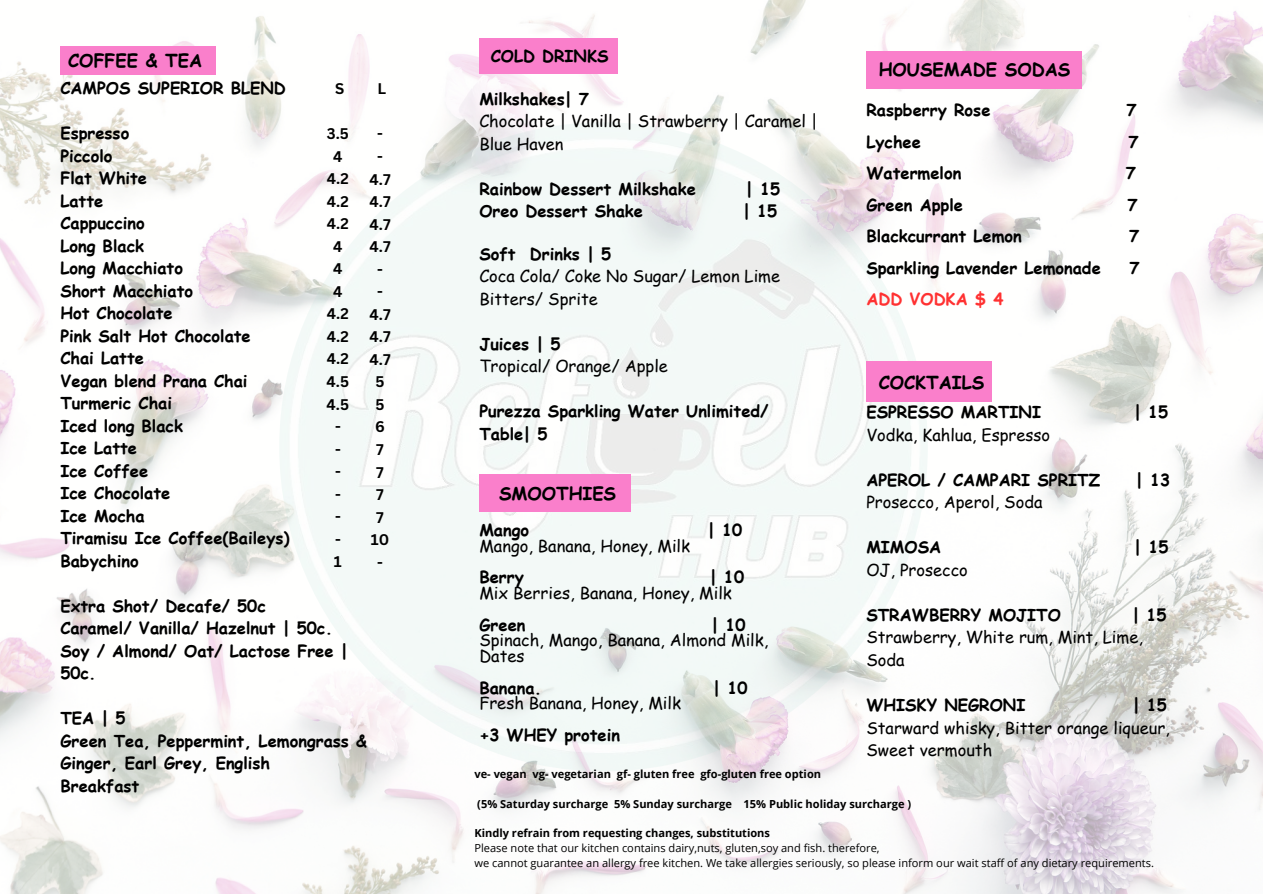
<style>
.page{position:relative;width:1263px;height:894px;background:#fff}
.page>*{position:absolute;margin:0;border:0;box-sizing:border-box;transform-origin:0 0}
.t1{font:700 18px "Comic Sans MS";color:#000}
.t2{font:700 16.5px/22.5px "Comic Sans MS";color:#000}
.t3{font:16.5px/22.5px "Comic Sans MS";color:#000}
.t4{font:700 16.5px "Comic Sans MS";color:#ff3131}
.t5{font:700 15px/22.5px "Canva Sans";color:#000;text-align:center}
.t6{font:11.1px "Open Sans";color:#000}
.t7{font:700 11.1px "Open Sans";color:#000}
.s1{font-weight:700}
</style>
<div class="page">
<img style="left:0;top:0;width:1263px;height:893px">
<img style="left:279px;top:122px;width:649px;height:649px;border-radius:50%">
<div style="left:60px;top:46px;width:156px;height:28px;background:#fa7fcb"></div>
<div style="left:479px;top:38px;width:139px;height:35px;background:#fa7fcb"></div>
<div style="left:479px;top:473px;width:151px;height:38px;background:#fa7fcb"></div>
<div style="left:866px;top:51px;width:216px;height:37px;background:#fa7fcb"></div>
<div style="left:866px;top:361px;width:126px;height:41px;background:#fa7fcb"></div>
<h3 class="t1" style="left:68px;top:47px;width:136px">COFFEE &amp; TEA</h3>
<p class="t2" style="left:491px;top:44px;width:119px">COLD DRINKS</p>
<p class="t1" style="left:879px;top:57px;width:193px">HOUSEMADE SODAS</p>
<h3 class="t2" style="left:866px;top:98px;width:126px">Raspberry Rose</h3>
<h3 class="t2" style="left:1126px;top:98px;width:12px">7</h3>
<h3 class="t2" style="left:866px;top:130px;width:56px">Lychee</h3>
<h3 class="t2" style="left:1128px;top:130px;width:12px">7</h3>
<h1 class="t2" style="left:866px;top:161px;width:97px">Watermelon</h1>
<h1 class="t2" style="left:1126px;top:161px;width:12px">7</h1>
<p class="t2" style="left:866px;top:193px;width:98px">Green Apple</p>
<p class="t2" style="left:1128px;top:193px;width:12px">7</p>
<h4 class="t2" style="left:866px;top:224px;width:157px">Blackcurrant Lemon</h4>
<h4 class="t2" style="left:1129px;top:224px;width:12px">7</h4>
<h4 class="t2" style="left:866px;top:256px;width:236px">Sparkling Lavender Lemonade</h4>
<h4 class="t2" style="left:1129px;top:256px;width:12px">7</h4>
<h3 class="t4" style="left:866px;top:287px;width:139px">ADD VODKA $ 4</h3>
<h1 class="t2" style="left:60px;top:76px;width:227px">CAMPOS SUPERIOR BLEND</h1>
<h1 class="t2" style="left:60px;top:121px;width:231px">Espresso<br>Piccolo<br>Flat White<br>Latte<br>Cappuccino<br>Long Black<br>Long Macchiato<br>Short Macchiato<br>Hot Chocolate<br>Pink Salt Hot Chocolate<br>Chai Latte<br>Vegan blend Prana Chai<br>Turmeric Chai<br>Iced long Black<br>Ice Latte<br>Ice Coffee<br>Ice Chocolate<br>Ice Mocha<br>Tiramisu Ice Coffee(Baileys)<br>Babychino</h1>
<h3 class="t2" style="left:60px;top:593px;width:289px">Extra Shot/ Decafe/ 50c<br>Caramel/ Vanilla/ Hazelnut | 50c.<br>Soy / Almond/ Oat/ Lactose Free |<br>50c.</h3>
<h3 class="t2" style="left:60px;top:706px;width:308px">TEA | 5<br>Green Tea, Peppermint, Lemongrass &amp;<br>Ginger, Earl Grey, English<br>Breakfast</h3>
<h4 class="t5" style="left:335px;top:77px;width:11px">S</h4>
<h4 class="t5" style="left:327px;top:122px;width:24px">3.5<br>4<br>4.2<br>4.2<br>4.2<br>4<br>4<br>4<br>4.2<br>4.2<br>4.2<br>4.5<br>4.5 -<br>-<br>-<br>-<br>-<br>-<br>1</h4>
<h4 class="t5" style="left:378px;top:77px;width:10px">L</h4>
<h4 class="t5" style="left:370px;top:122px;width:23px">-<br>-<br>4.7<br>4.7<br>4.7<br>4.7 -<br>-<br>4.7<br>4.7<br>4.7<br>5<br>5<br>6<br>7<br>7<br>7<br>7<br>10 -</h4>
<h3 class="t3" style="left:479px;top:87px;width:340px"><span class="s1">Milkshakes| 7<br></span>Chocolate | Vanilla | Strawberry | Caramel |<br>Blue Haven</h3>
<h3 class="t2" style="left:479px;top:177px;width:218px">Rainbow Dessert Milkshake</h3>
<h3 class="t2" style="left:746px;top:177px;width:36px">| 15</h3>
<h3 class="t2" style="left:479px;top:199px;width:165px">Oreo Dessert Shake</h3>
<h3 class="t2" style="left:743px;top:199px;width:36px">| 15</h3>
<h3 class="t3" style="left:479px;top:242px;width:302px"><span class="s1">Soft Drinks | 5<br></span>Coca Cola/ Coke No Sugar/ Lemon Lime<br>Bitters/ Sprite</h3>
<h5 class="t3" style="left:479px;top:332px;width:190px"><span class="s1">Juices | 5<br></span>Tropical/ Orange/ Apple</h5>
<h6 class="t2" style="left:479px;top:399px;width:291px">Purezza Sparkling Water Unlimited/<br>Table| 5</h6>
<p class="t1" style="left:879px;top:368px;width:107px">COCKTAILS</p>
<p class="t2" style="left:866px;top:400px;width:176px">ESPRESSO MARTINI</p>
<p class="t2" style="left:1134px;top:400px;width:36px">| 15</p>
<p class="t3" style="left:866px;top:423px;width:185px">Vodka, Kahlua, Espresso</p>
<p class="t2" style="left:866px;top:468px;width:235px">APEROL / CAMPARI SPRITZ</p>
<p class="t2" style="left:1136px;top:468px;width:36px">| 13</p>
<p class="t3" style="left:866px;top:490px;width:178px">Prosecco, Aperol, Soda</p>
<p class="t2" style="left:866px;top:535px;width:76px">MIMOSA</p>
<p class="t2" style="left:1134px;top:535px;width:36px">| 15</p>
<p class="t3" style="left:866px;top:558px;width:103px">OJ, Prosecco</p>
<p class="t2" style="left:866px;top:603px;width:196px">STRAWBERRY MOJITO</p>
<p class="t2" style="left:1132px;top:603px;width:36px">| 15</p>
<p class="t3" style="left:866px;top:625px;width:278px">Strawberry, White rum, Mint, Lime,<br>Soda</p>
<p class="t2" style="left:866px;top:693px;width:160px">WHISKY NEGRONI</p>
<p class="t2" style="left:1133px;top:693px;width:36px">| 15</p>
<p class="t3" style="left:866px;top:715px;width:305px">Starward whisky, Bitter orange liqueur,<br>Sweet vermouth</p>
<p class="t1" style="left:499px;top:479px;width:118px">SMOOTHIES</p>
<h5 class="t2" style="left:479px;top:518px;width:51px">Mango</h5>
<h5 class="t2" style="left:708px;top:518px;width:36px">| 10</h5>
<h5 class="t3" style="left:479px;top:533px;width:212px">Mango, Banana, Honey, Milk</h5>
<h6 class="t2" style="left:479px;top:565px;width:46px">Berry</h6>
<h6 class="t3" style="left:479px;top:568px;width:266px;line-height:15.8px;text-indent:230px"><span class="s1">| 10<br></span>Mix Berries, Banana, Honey, Milk</h6>
<h4 class="t2" style="left:479px;top:612px;width:48px">Green</h4>
<h4 class="t3" style="left:479px;top:615px;width:290px;line-height:15.8px;text-indent:232px"><span class="s1">| 10<br></span>Spinach, Mango, Banana, Almond Milk,<br>Dates</h4>
<h3 class="t2" style="left:479px;top:675px;width:64px">Banana.</h3>
<h3 class="t2" style="left:713px;top:675px;width:36px">| 10</h3>
<h3 class="t3" style="left:479px;top:691px;width:203px">Fresh Banana, Honey, Milk</h3>
<h3 class="t2" style="left:479px;top:722px;width:142px">+3 WHEY protein</h3>
<h3 class="t7" style="left:474px;top:766px;width:348px">ve- vegan vg- vegetarian gf- gluten free gfo-gluten free option</h3>
<p class="t7" style="left:477px;top:795px;width:435px">(5% Saturday surcharge 5% Sunday surcharge 15% Public holiday surcharge )</p>
<p class="t7" style="left:474px;top:825px;width:297px">Kindly refrain from requesting changes, substitutions</p>
<p class="t6" style="left:474px;top:840px;width:407px">Please note that our kitchen contains dairy,nuts, gluten,soy and fish. therefore,</p>
<p class="t6" style="left:474px;top:854px;width:681px">we cannot guarantee an allergy free kitchen. We take allergies seriously, so please inform our wait staff of any dietary requirements.</p>
</div>
